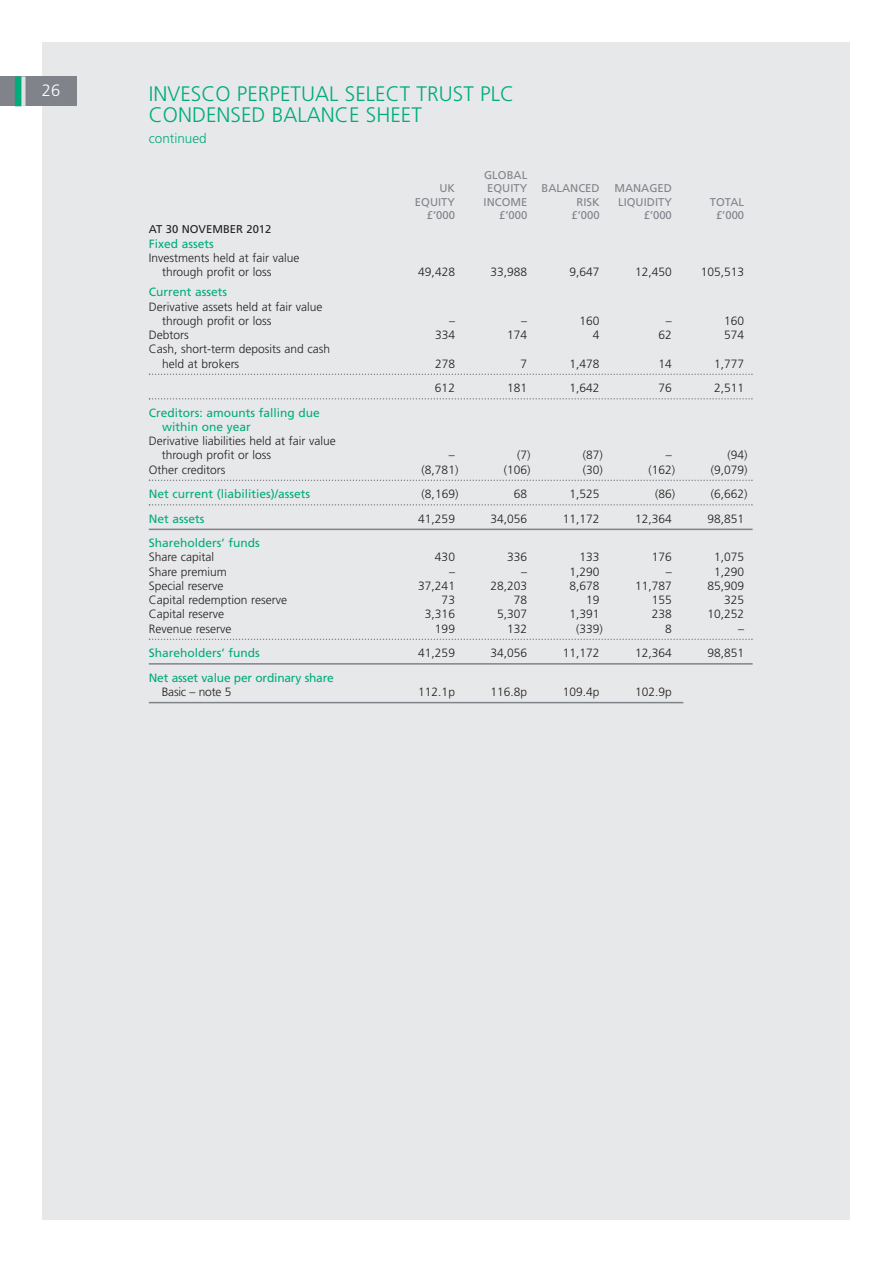
<style>
.page{position:relative;width:893px;height:1263px;background:#fff}
.page>*{position:absolute;margin:0;border:0;box-sizing:border-box;transform-origin:0 0}
.t1{font:300 21px/21px "Frutiger";color:#00ac7c}
.t2{font:300 16.5px "Frutiger";color:#fff}
.t3{font:300 13.5px "Frutiger";color:#00ac7c}
.t4{font:300 12px/14.2px "Frutiger";color:#231f20}
.t5{font:12px/14.2px "Frutiger";color:#00ac7c}
.t6{font:11.25px "Frutiger";color:#80838a}
.t7{font:11.25px "Frutiger";color:#231f20}
.s1{font-weight:300;color:#231f20}
</style>
<div class="page">
<div style="left:43px;top:43px;width:807px;height:1177px;background:#e7e8e9"></div>
<div style="left:0;top:77px;width:77px;height:29px;background:#80838a"></div>
<div style="left:21px;top:77px;width:5px;height:29px;background:#dfe0e1"></div>
<div style="left:15px;top:77px;width:6px;height:29px;background:#00ac7c"></div>
<svg style="left:149px;top:374px;width:604px;height:1px"></svg>
<svg style="left:149px;top:398px;width:604px;height:2px"></svg>
<svg style="left:149px;top:480px;width:604px;height:1px"></svg>
<svg style="left:149px;top:504px;width:604px;height:2px"></svg>
<hr style="left:149px;top:529px;width:604px;height:1px;background:#80838a">
<svg style="left:149px;top:639px;width:604px;height:1px"></svg>
<hr style="left:149px;top:663px;width:604px;height:2px;background:#80838a">
<hr style="left:149px;top:702px;width:534px;height:1px;background:#80838a">
<p class="t2" style="left:42px;top:83px;width:20px">26</p>
<p class="t1" style="left:149px;top:85px;width:367px">INVESCO PERPETUAL SELECT TRUST PLC<br>CONDENSED BALANCE SHEET</p>
<p class="t3" style="left:149px;top:133px;width:59px">continued</p>
<p class="t6" style="left:484px;top:170px;width:45px">GLOBAL</p>
<p class="t6" style="left:439px;top:184px;width:17px">UK</p>
<p class="t6" style="left:487px;top:184px;width:42px">EQUITY</p>
<p class="t6" style="left:541px;top:184px;width:60px">BALANCED</p>
<p class="t6" style="left:614px;top:184px;width:59px">MANAGED</p>
<p class="t6" style="left:415px;top:197px;width:42px">EQUITY</p>
<p class="t6" style="left:484px;top:197px;width:45px">INCOME</p>
<p class="t6" style="left:576px;top:197px;width:25px">RISK</p>
<p class="t6" style="left:618px;top:197px;width:55px">LIQUIDITY</p>
<p class="t6" style="left:710px;top:197px;width:36px">TOTAL</p>
<p class="t6" style="left:427px;top:211px;width:30px">£’000</p>
<p class="t6" style="left:499px;top:211px;width:30px">£’000</p>
<p class="t6" style="left:571px;top:211px;width:30px">£’000</p>
<p class="t6" style="left:644px;top:211px;width:30px">£’000</p>
<p class="t6" style="left:716px;top:211px;width:30px">£’000</p>
<p class="t7" style="left:149px;top:225px;width:124px">AT 30 NOVEMBER 2012</p>
<p class="t5" style="left:149px;top:237px;width:67px">Fixed assets</p>
<p class="t4" style="left:149px;top:251px;width:152px">Investments held at fair value</p>
<p class="t4" style="left:162px;top:266px;width:111px">through profit or loss</p>
<p class="t4" style="left:418px;top:266px;width:38px">49,428</p>
<p class="t4" style="left:491px;top:266px;width:38px">33,988</p>
<p class="t4" style="left:570px;top:266px;width:32px">9,647</p>
<p class="t4" style="left:635px;top:266px;width:38px">12,450</p>
<p class="t4" style="left:701px;top:266px;width:45px">105,513</p>
<p class="t5" style="left:149px;top:286px;width:80px">Current assets</p>
<p class="t4" style="left:149px;top:300px;width:175px">Derivative assets held at fair value</p>
<p class="t4" style="left:162px;top:314px;width:111px">through profit or loss</p>
<p class="t4" style="left:449px;top:314px;width:7px">–</p>
<p class="t4" style="left:521px;top:314px;width:7px">–</p>
<p class="t4" style="left:580px;top:314px;width:22px">160</p>
<p class="t4" style="left:666px;top:314px;width:7px">–</p>
<p class="t4" style="left:724px;top:314px;width:22px">160</p>
<p class="t4" style="left:149px;top:329px;width:42px">Debtors</p>
<p class="t4" style="left:435px;top:329px;width:22px">334</p>
<p class="t4" style="left:507px;top:329px;width:22px">174</p>
<p class="t4" style="left:593px;top:329px;width:8px">4</p>
<p class="t4" style="left:658px;top:329px;width:15px">62</p>
<p class="t4" style="left:724px;top:329px;width:22px">574</p>
<p class="t4" style="left:162px;top:343px;width:170px;text-indent:-13px">Cash, short-term deposits and cash held at brokers</p>
<p class="t4" style="left:435px;top:357px;width:22px">278</p>
<p class="t4" style="left:521px;top:357px;width:8px">7</p>
<p class="t4" style="left:570px;top:357px;width:32px">1,478</p>
<p class="t4" style="left:658px;top:357px;width:15px">14</p>
<p class="t4" style="left:714px;top:357px;width:32px">1,777</p>
<p class="t4" style="left:435px;top:382px;width:22px">612</p>
<p class="t4" style="left:507px;top:382px;width:22px">181</p>
<p class="t4" style="left:570px;top:382px;width:32px">1,642</p>
<p class="t4" style="left:658px;top:382px;width:15px">76</p>
<p class="t4" style="left:714px;top:382px;width:32px">2,511</p>
<p class="t5" style="left:149px;top:406px;width:173px">Creditors: amounts falling due</p>
<p class="t5" style="left:162px;top:420px;width:90px">within one year</p>
<p class="t4" style="left:149px;top:435px;width:188px">Derivative liabilities held at fair value</p>
<p class="t4" style="left:162px;top:449px;width:111px">through profit or loss</p>
<p class="t4" style="left:449px;top:449px;width:7px">–</p>
<p class="t4" style="left:517px;top:449px;width:15px">(7)</p>
<p class="t4" style="left:583px;top:449px;width:22px">(87)</p>
<p class="t4" style="left:666px;top:449px;width:7px">–</p>
<p class="t4" style="left:727px;top:449px;width:22px">(94)</p>
<p class="t4" style="left:149px;top:463px;width:78px">Other creditors</p>
<p class="t4" style="left:422px;top:463px;width:38px">(8,781)</p>
<p class="t4" style="left:504px;top:463px;width:28px">(106)</p>
<p class="t4" style="left:583px;top:463px;width:22px">(30)</p>
<p class="t4" style="left:648px;top:463px;width:28px">(162)</p>
<p class="t4" style="left:711px;top:463px;width:38px">(9,079)</p>
<p class="t5" style="left:149px;top:488px;width:163px">Net current (liabilities)/assets</p>
<p class="t4" style="left:422px;top:488px;width:38px">(8,169)</p>
<p class="t4" style="left:514px;top:488px;width:15px">68</p>
<p class="t4" style="left:570px;top:488px;width:32px">1,525</p>
<p class="t4" style="left:655px;top:488px;width:22px">(86)</p>
<p class="t4" style="left:711px;top:488px;width:38px">(6,662)</p>
<p class="t5" style="left:149px;top:512px;width:57px">Net assets</p>
<p class="t4" style="left:418px;top:512px;width:38px">41,259</p>
<p class="t4" style="left:491px;top:512px;width:38px">34,056</p>
<p class="t4" style="left:563px;top:512px;width:38px">11,172</p>
<p class="t4" style="left:635px;top:512px;width:38px">12,364</p>
<p class="t4" style="left:707px;top:512px;width:38px">98,851</p>
<p class="t5" style="left:149px;top:537px;width:113px">Shareholders’ funds<br><span class="s1">Share capital</span></p>
<p class="t4" style="left:435px;top:551px;width:22px">430</p>
<p class="t4" style="left:507px;top:551px;width:22px">336</p>
<p class="t4" style="left:580px;top:551px;width:22px">133</p>
<p class="t4" style="left:652px;top:551px;width:22px">176</p>
<p class="t4" style="left:714px;top:551px;width:32px">1,075</p>
<p class="t4" style="left:149px;top:565px;width:79px">Share premium</p>
<p class="t4" style="left:449px;top:565px;width:7px">–</p>
<p class="t4" style="left:521px;top:565px;width:7px">–</p>
<p class="t4" style="left:570px;top:565px;width:32px">1,290</p>
<p class="t4" style="left:666px;top:565px;width:7px">–</p>
<p class="t4" style="left:714px;top:565px;width:32px">1,290</p>
<p class="t4" style="left:149px;top:579px;width:76px">Special reserve</p>
<p class="t4" style="left:418px;top:579px;width:38px">37,241</p>
<p class="t4" style="left:491px;top:579px;width:38px">28,203</p>
<p class="t4" style="left:570px;top:579px;width:32px">8,678</p>
<p class="t4" style="left:635px;top:579px;width:38px">11,787</p>
<p class="t4" style="left:707px;top:579px;width:38px">85,909</p>
<p class="t4" style="left:149px;top:594px;width:140px">Capital redemption reserve</p>
<p class="t4" style="left:442px;top:594px;width:15px">73</p>
<p class="t4" style="left:514px;top:594px;width:15px">78</p>
<p class="t4" style="left:586px;top:594px;width:15px">19</p>
<p class="t4" style="left:652px;top:594px;width:22px">155</p>
<p class="t4" style="left:724px;top:594px;width:22px">325</p>
<p class="t4" style="left:149px;top:608px;width:77px">Capital reserve</p>
<p class="t4" style="left:425px;top:608px;width:32px">3,316</p>
<p class="t4" style="left:497px;top:608px;width:32px">5,307</p>
<p class="t4" style="left:570px;top:608px;width:32px">1,391</p>
<p class="t4" style="left:652px;top:608px;width:22px">238</p>
<p class="t4" style="left:707px;top:608px;width:38px">10,252</p>
<p class="t4" style="left:149px;top:622px;width:84px">Revenue reserve</p>
<p class="t4" style="left:435px;top:622px;width:22px">199</p>
<p class="t4" style="left:507px;top:622px;width:22px">132</p>
<p class="t4" style="left:576px;top:622px;width:28px">(339)</p>
<p class="t4" style="left:665px;top:622px;width:8px">8</p>
<p class="t4" style="left:738px;top:622px;width:7px">–</p>
<p class="t5" style="left:149px;top:647px;width:113px">Shareholders’ funds</p>
<p class="t4" style="left:418px;top:647px;width:38px">41,259</p>
<p class="t4" style="left:491px;top:647px;width:38px">34,056</p>
<p class="t4" style="left:563px;top:647px;width:38px">11,172</p>
<p class="t4" style="left:635px;top:647px;width:38px">12,364</p>
<p class="t4" style="left:707px;top:647px;width:38px">98,851</p>
<p class="t5" style="left:162px;top:671px;width:174px;text-indent:-13px">Net asset value per ordinary share<br><span class="s1">Basic – note 5</span></p>
<p class="t4" style="left:418px;top:685px;width:38px">112.1p</p>
<p class="t4" style="left:491px;top:685px;width:38px">116.8p</p>
<p class="t4" style="left:563px;top:685px;width:38px">109.4p</p>
<p class="t4" style="left:635px;top:685px;width:38px">102.9p</p>
</div>
